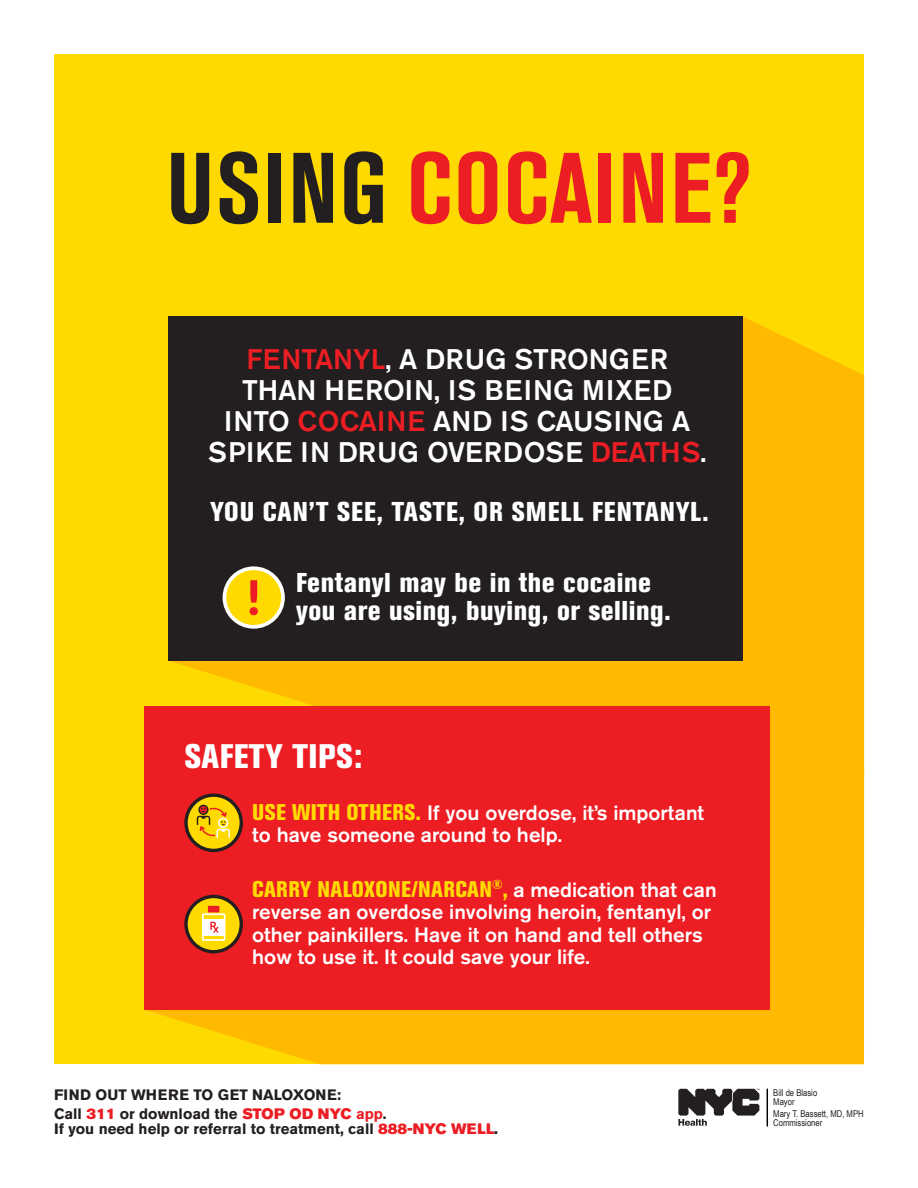
<style>
.page{position:relative;width:918px;height:1188px;background:#fff}
.page>*{position:absolute;margin:0;border:0;box-sizing:border-box;transform-origin:0 0}
.t1{font:700 condensed 99px "Akzidenz Grotesk BQ";letter-spacing:.02em;color:#ed1d24}
.t2{font:800 condensed 33.75px "Akzidenz Grotesk BQ";letter-spacing:.02em;color:#fff}
.t3{font:500 28.2px/30.9px "Akzidenz Grotesk BQ";letter-spacing:.01em;color:#fff;text-align:center}
.t4{font:800 condensed 27px/27.8px "Akzidenz Grotesk BQ";letter-spacing:.02em;color:#fff}
.t5{font:800 condensed 27px "Akzidenz Grotesk BQ";letter-spacing:.04em;color:#fff}
.t6{font:800 condensed 22.5px "Akzidenz Grotesk BQ";letter-spacing:.02em;color:#ffda00}
.t7{font:500 20.7px/22.5px "Akzidenz Grotesk BQ";color:#fff}
.t8{font:700 15px/18.8px "Akzidenz Grotesk BQ";color:#231f20}
.t9{font:9.3px/9.3px "Arial Narrow";color:#231f20}
.s1{color:#231f20}
.s2{color:#ed1d24}
.s3{font-weight:800;font-stretch:condensed;font-size:22.5px;color:#ffda00}
.s4{font-weight:500;font-stretch:normal;font-size:20.7px;color:#fff}
.s5{font-family:"Akzidenz Grotesk BQ Super";font-weight:400;color:#ed1d24}
.s6{font-family:"Akzidenz Grotesk BQ Super";font-weight:400}
</style>
<div class="page">
<div style="left:54px;top:55px;width:810px;height:1009px;background:#ffda00"></div>
<svg style="left:146px;top:316px;width:718px;height:748px;background:#febe00"></svg>
<div style="left:145px;top:706px;width:625px;height:304px;background:#ed1d24"></div>
<svg style="left:186px;top:896px;width:55px;height:56px;background:#e5c306"></svg>
<div style="left:184px;top:895px;width:59px;height:58px;border:3px solid #231f20;border-radius:50%"></div>
<div style="left:208px;top:906px;width:11px;height:6px;background:#ed1d24"></div>
<svg style="left:203px;top:914px;width:22px;height:26px"></svg>
<div style="left:202px;top:913px;width:23px;height:28px;border:2px solid #fff"></div>
<div style="left:203px;top:919px;width:22px;height:16px;background:#fff"></div>
<svg style="left:210px;top:922px;width:9px;height:11px"></svg>
<svg style="left:186px;top:795px;width:55px;height:55px"></svg>
<div style="left:184px;top:793px;width:59px;height:59px;border:3px solid #231f20;border-radius:50%"></div>
<svg style="left:197px;top:805px;width:33px;height:33px"></svg>
<div style="left:168px;top:316px;width:574px;height:345px;background:#231f20"></div>
<div style="left:225px;top:569px;width:57px;height:57px;background:#ffda00;border-radius:50%"></div>
<svg style="left:250px;top:580px;width:8px;height:35px"></svg>
<div style="left:223px;top:566px;width:62px;height:63px;border:4px solid #fff;border-radius:50%"></div>
<svg style="left:678px;top:1089px;width:81px;height:37px"></svg>
<hr style="left:767px;top:1089px;width:1px;height:37px;background:#000">
<h1 class="t1" style="left:167px;top:132px;width:586px"><span class="s1">USING</span> COCAINE?</h1>
<h3 class="t3" style="left:208px;top:343px;width:500px"><span class="s2">FENTANYL</span>, A DRUG STRONGER<br>THAN HEROIN, IS BEING MIXED<br>INTO <span class="s2">COCAINE</span> AND IS CAUSING A<br>SPIKE IN DRUG OVERDOSE <span class="s2">DEATHS</span>.</h3>
<h3 class="t5" style="left:210px;top:496px;width:500px">YOU CAN’T SEE, TASTE, OR SMELL FENTANYL.</h3>
<h3 class="t4" style="left:296px;top:569px;width:376px">Fentanyl may be in the cocaine you are using, buying, or selling.</h3>
<h2 class="t2" style="left:185px;top:737px;width:179px">SAFETY TIPS:</h2>
<p class="t7" style="left:252px;top:801px;width:453px"><span class="s3">USE WITH OTHERS.</span> If you overdose, it’s important to have someone around to help.</p>
<p class="t6" style="left:252px;top:876px;width:466px">CARRY NALOXONE/NARCAN<sup>®</sup>, <span class="s4">a medication that can</span></p>
<p class="t7" style="left:252px;top:900px;width:460px">reverse an overdose involving heroin, fentanyl, or other painkillers. Have it on hand and tell others how to use it. It could save your life.</p>
<p class="t8" style="left:54px;top:1085px;width:334px">FIND OUT WHERE TO GET NALOXONE:<br>Call <span class="s5">311</span> or download the <span class="s5">STOP OD NYC</span> <span class="s2">app</span>.</p>
<p class="t8" style="left:54px;top:1119px;width:445px">If you need help or referral to treatment, call <span class="s5">888-NYC WELL</span><span class="s6">.</span></p>
<p class="t9" style="left:773px;top:1087px;width:46px">Bill de Blasio<br>Mayor</p>
<p class="t9" style="left:773px;top:1109px;width:92px">Mary T. Bassett, MD, MPH<br>Commissioner</p>
</div>
